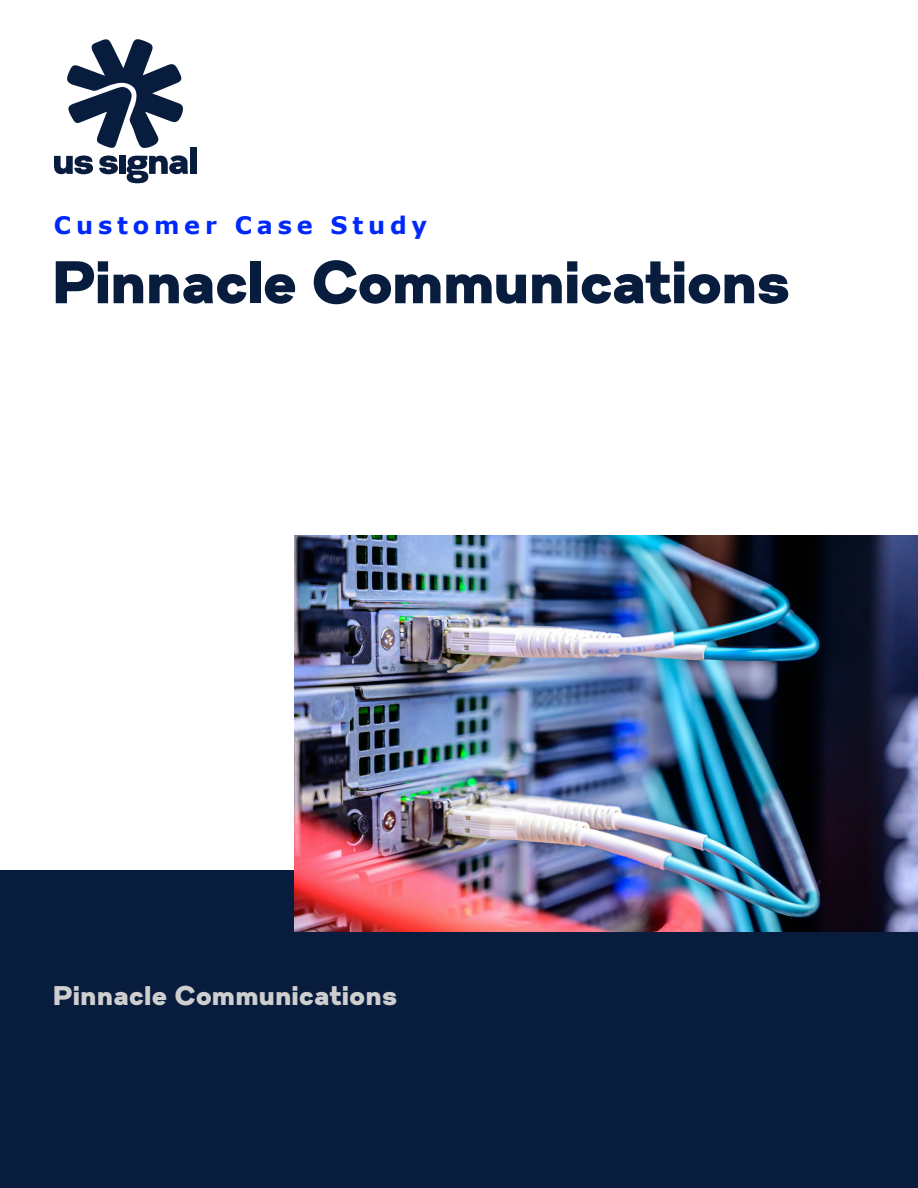
<style>
.page{position:relative;width:918px;height:1188px;background:#fff}
.page>*{position:absolute;margin:0;border:0;box-sizing:border-box;transform-origin:0 0}
.t1{font:60px "Gabriel Sans Black";letter-spacing:.005em;color:#081d3e}
.t2{font:27px "Gabriel Sans Black";letter-spacing:.025em;color:#cecece}
.t3{font:700 24px "Verdana";letter-spacing:.2em;color:#0028fb}
</style>
<div class="page">
<div style="left:0;top:870px;width:918px;height:318px;background:#081d3e"></div>
<img style="left:294px;top:536px;width:624px;height:396px">
<svg style="left:54px;top:39px;width:134px;height:144px"></svg>
<div style="left:190px;top:147px;width:6px;height:27px;background:#081d3e"></div>
<p class="t3" style="left:54px;top:210px;width:375px">Customer Case Study</p>
<p class="t1" style="left:54px;top:246px;width:739px">Pinnacle Communications</p>
<p class="t2" style="left:54px;top:980px;width:345px">Pinnacle Communications</p>
</div>
